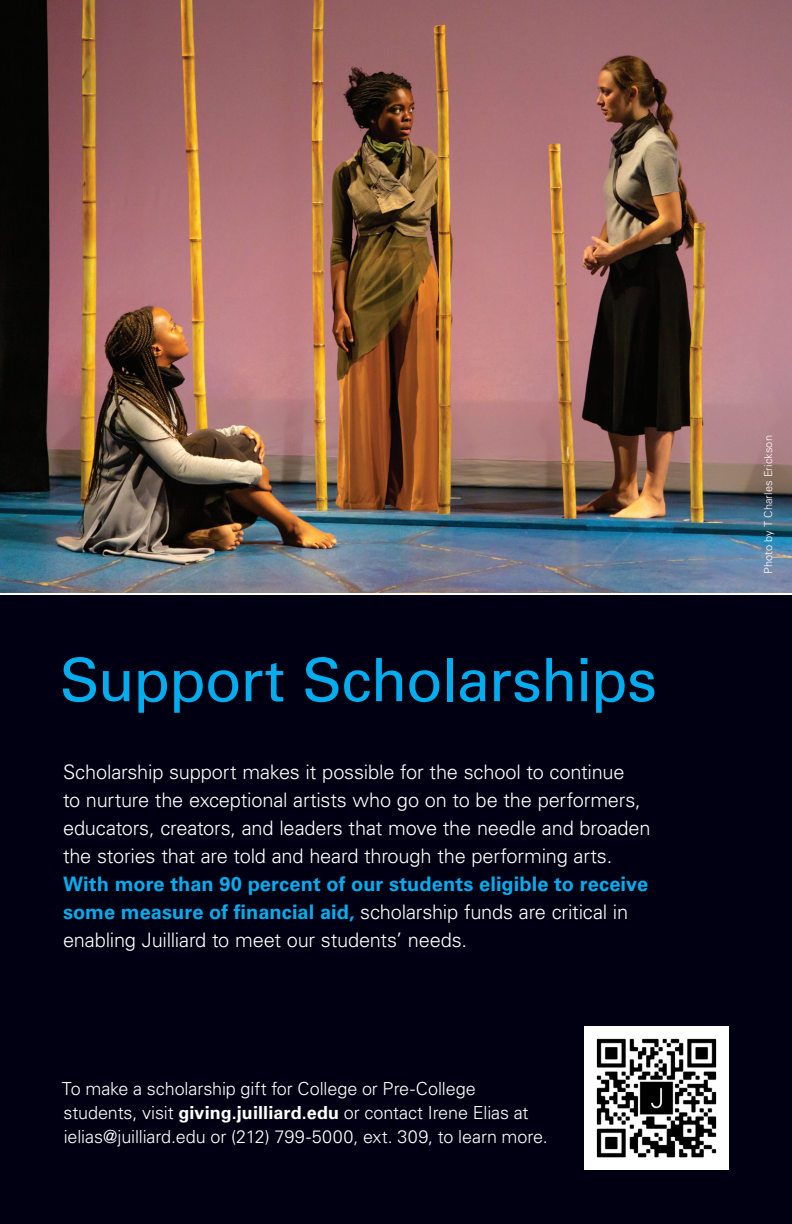
<style>
.page{position:relative;width:792px;height:1224px;background:#000012}
.page>*{position:absolute;margin:0;border:0;box-sizing:border-box;transform-origin:0 0}
.t1{font:60px "Univers LT Std";letter-spacing:-.02em;color:#00aeef}
.t2{font:300 20px/28px "Univers LT Std";letter-spacing:-.01em;color:#fff}
.t3{font:300 18px/24px "Univers LT Std";letter-spacing:-.005em;color:#fff}
.t4{font:300 11px "Univers LT Std";letter-spacing:.01em;color:#fff}
.s1{font-weight:700;color:#00aeef}
.s2{font-weight:700}
</style>
<div class="page">
<img style="left:0;top:0;width:792px;height:593px">
<hr style="left:0;top:593px;width:792px;height:2px;background:#fff">
<img style="left:585px;top:1026px;width:144px;height:144px">
<p class="t1" style="left:60px;top:644px;width:599px">Support Scholarships</p>
<p class="t2" style="left:63px;top:758px;width:589px">Scholarship support makes it possible for the school to continue<br>to nurture the exceptional artists who go on to be the performers, educators, creators, and leaders that move the needle and broaden the stories that are told and heard through the performing arts.<br><span class="s1">With more than 90 percent of our students eligible to receive some measure of financial aid,</span> scholarship funds are critical in enabling Juilliard to meet our students’ needs.</p>
<p class="t3" style="left:62px;top:1077px;width:488px">To make a scholarship gift for College or Pre-College students, visit <span class="s2">giving.juilliard.edu</span> or contact Irene Elias at ielias@juilliard.edu or (212) 799-5000, ext. 309, to learn more.</p>
<p class="t4" style="left:761px;top:574px;width:140px;rotate:-90deg">Photo by T Charles Erickson</p>
</div>
